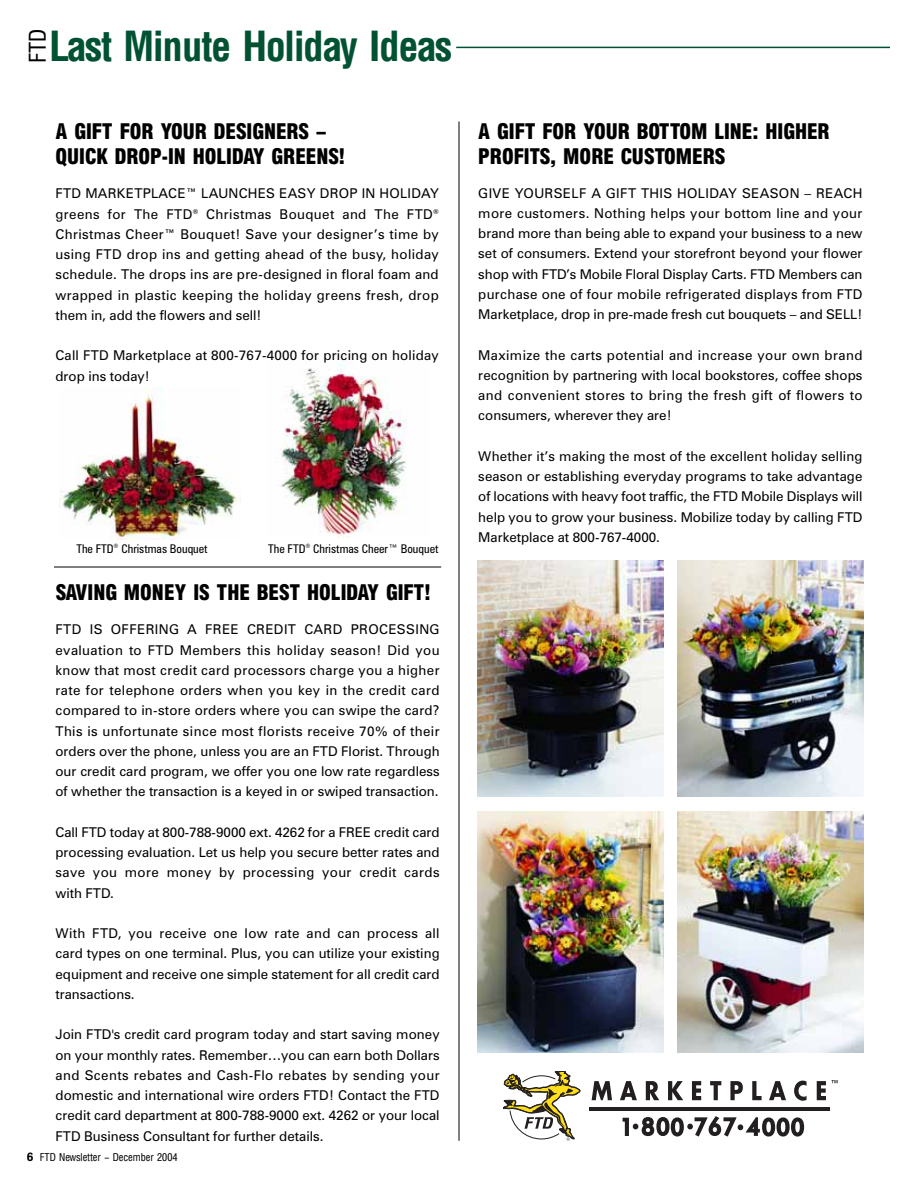
<style>
.page{position:relative;width:918px;height:1188px;background:#fff}
.page>*{position:absolute;margin:0;border:0;box-sizing:border-box;transform-origin:0 0}
.t1{font:700 condensed 40.5px "AT Triumvirate";letter-spacing:-.025em;color:#015232}
.t2{font:condensed 22.5px "AT Triumvirate";color:#000}
.t3{font:900 condensed 21px/25.2px "AT Triumvirate";color:#000}
.t4{font:13.5px/20.2px "Zurich BT";color:#000;text-align:justify}
.t5{font:condensed 12px "Zurich BT";color:#000}
.t6{font:condensed 10.5px "AT Triumvirate";color:#000}
.s1{font-family:"Zurich BT";font-weight:700;font-stretch:normal;font-size:12px}
</style>
<div class="page">
<hr style="left:456px;top:47px;width:434px;height:1px;background:#015232">
<img style="left:60px;top:387px;width:179px;height:152px">
<img style="left:280px;top:363px;width:126px;height:175px">
<img style="left:477px;top:812px;width:186px;height:241px">
<img style="left:678px;top:812px;width:186px;height:241px">
<img style="left:477px;top:560px;width:186px;height:236px">
<img style="left:678px;top:560px;width:186px;height:236px">
<svg style="left:503px;top:1071px;width:78px;height:70px"></svg>
<hr style="left:589px;top:1107px;width:241px;height:4px;background:#231f20">
<svg style="left:622px;top:1116px;width:183px;height:21px"></svg>
<svg style="left:592px;top:1081px;width:20px;height:19px"></svg>
<svg style="left:620px;top:1081px;width:17px;height:19px"></svg>
<svg style="left:646px;top:1081px;width:13px;height:19px"></svg>
<svg style="left:668px;top:1081px;width:15px;height:19px"></svg>
<svg style="left:692px;top:1081px;width:9px;height:19px"></svg>
<svg style="left:710px;top:1081px;width:11px;height:19px"></svg>
<svg style="left:730px;top:1081px;width:13px;height:19px"></svg>
<svg style="left:752px;top:1081px;width:10px;height:19px"></svg>
<svg style="left:769px;top:1081px;width:17px;height:19px"></svg>
<svg style="left:794px;top:1081px;width:13px;height:20px"></svg>
<svg style="left:817px;top:1080px;width:20px;height:20px"></svg>
<hr style="left:54px;top:567px;width:387px;height:1px;background:#000">
<hr style="left:459px;top:122px;width:1px;height:1019px;background:#000">
<h2 class="t2" style="left:29px;top:63px;width:36px;rotate:-90deg">FTD</h2>
<h1 class="t1" style="left:49px;top:30px;width:404px">Last Minute Holiday Ideas</h1>
<h3 class="t3" style="left:56px;top:120px;width:291px">A GIFT FOR YOUR DESIGNERS –<br>QUICK DROP-IN HOLIDAY GREENS!</h3>
<p class="t4" style="left:56px;top:185px;width:385px">FTD MARKETPLACE™ LAUNCHES EASY DROP IN HOLIDAY greens for The FTD<sup>®</sup> Christmas Bouquet and The FTD<sup>® </sup>Christmas Cheer™ Bouquet! Save your designer’s time by using FTD drop ins and getting ahead of the busy, holiday schedule. The drops ins are pre-designed in floral foam and wrapped in plastic keeping the holiday greens fresh, drop them in, add the flowers and sell!</p>
<p class="t4" style="left:56px;top:347px;width:385px">Call FTD Marketplace at 800-767-4000 for pricing on holiday drop ins today!</p>
<p class="t5" style="left:76px;top:544px;width:133px">The FTD<sup>®</sup> Christmas Bouquet</p>
<p class="t5" style="left:268px;top:544px;width:172px">The FTD<sup>®</sup> Christmas Cheer™ Bouquet</p>
<h3 class="t3" style="left:56px;top:582px;width:377px">SAVING MONEY IS THE BEST HOLIDAY GIFT!</h3>
<p class="t4" style="left:56px;top:621px;width:386px">FTD IS OFFERING A FREE CREDIT CARD PROCESSING evaluation to FTD Members this holiday season! Did you know that most credit card processors charge you a higher rate for telephone orders when you key in the credit card compared to in-store orders where you can swipe the card?<br>This is unfortunate since most florists receive 70% of their orders over the phone, unless you are an FTD Florist. Through our credit card program, we offer you one low rate regardless of whether the transaction is a keyed in or swiped transaction.</p>
<p class="t4" style="left:56px;top:823px;width:386px">Call FTD today at 800-788-9000 ext. 4262 for a FREE credit card processing evaluation. Let us help you secure better rates and save you more money by processing your credit cards with FTD.</p>
<p class="t4" style="left:56px;top:924px;width:386px">With FTD, you receive one low rate and can process all card types on one terminal. Plus, you can utilize your existing equipment and receive one simple statement for all credit card transactions.</p>
<p class="t4" style="left:56px;top:1026px;width:386px">Join FTD's credit card program today and start saving money on your monthly rates. Remember…you can earn both Dollars and Scents rebates and Cash-Flo rebates by sending your domestic and international wire orders FTD! Contact the FTD credit card department at 800-788-9000 ext. 4262 or your local FTD Business Consultant for further details.</p>
<p class="t6" style="left:27px;top:1153px;width:152px"><span class="s1">6</span> FTD Newsletter – December 2004</p>
<h3 class="t3" style="left:478px;top:120px;width:353px">A GIFT FOR YOUR BOTTOM LINE: HIGHER<br>PROFITS, MORE CUSTOMERS</h3>
<p class="t4" style="left:478px;top:184px;width:386px">GIVE YOURSELF A GIFT THIS HOLIDAY SEASON – REACH more customers. Nothing helps your bottom line and your brand more than being able to expand your business to a new set of consumers. Extend your storefront beyond your flower shop with FTD’s Mobile Floral Display Carts. FTD Members can purchase one of four mobile refrigerated displays from FTD Marketplace, drop in pre-made fresh cut bouquets – and SELL!</p>
<p class="t4" style="left:478px;top:346px;width:386px">Maximize the carts potential and increase your own brand recognition by partnering with local bookstores, coffee shops and convenient stores to bring the fresh gift of flowers to consumers, wherever they are!</p>
<p class="t4" style="left:478px;top:447px;width:386px">Whether it’s making the most of the excellent holiday selling season or establishing everyday programs to take advantage of locations with heavy foot traffic, the FTD Mobile Displays will help you to grow your business. Mobilize today by calling FTD Marketplace at 800-767-4000.</p>
</div>
